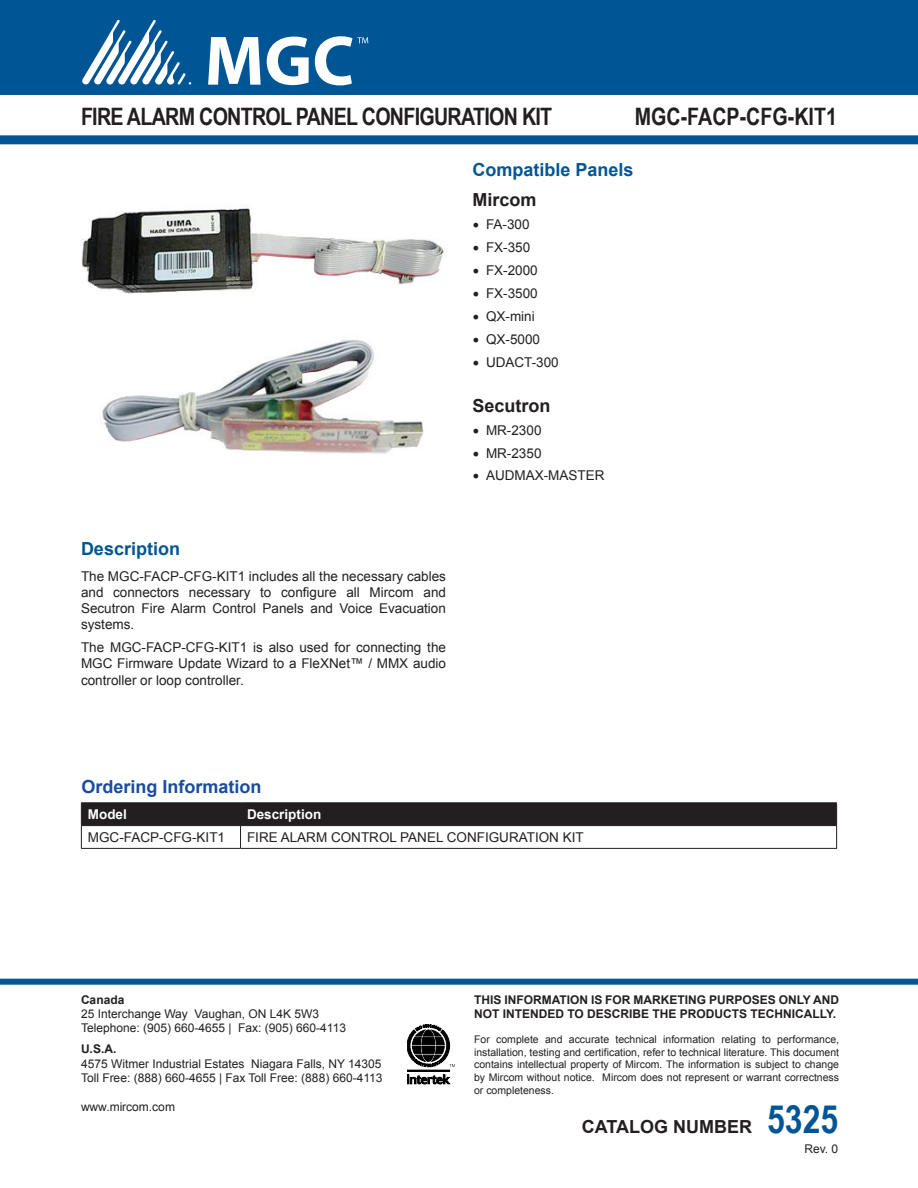
<style>
.page{position:relative;width:918px;height:1188px;background:#fff}
.page>*{position:absolute;margin:0;border:0;box-sizing:border-box;transform-origin:0 0}
.ParaStyle02-Leading{font:700 24px "Arial Narrow";letter-spacing:-.03em;color:#231f20}
.ParaStyle02-Leading-2{font:700 24px "Arial Narrow";color:#231f20}
.ParaStyle01-Leading{font:700 18px "Arial";color:#231f20}
.ParaStyle01-Leading-2{font:700 18px "Arial";color:#005595}
.ParaStyle01-Leading-3{font:700 18px "Arial";color:#184ca0}
.ParaStyle02-Leading-3{font:13.5px/16.2px "Arial";color:#231f20;text-align:justify}
.heading_2{font:700 13.5px "Arial";color:#fff}
.ParaStyle01-Leading-4{font:12px "Arial";color:#231f20}
.ParaStyle02-Leading-4{font:700 12px/14.4px "Arial";color:#231f20}
.ParaStyle01-Leading-5{font:700 12px "Arial";color:#231f20}
.ParaStyle02-Leading-5{font:10.5px/12.6px "Arial";color:#231f20;text-align:justify}
.s1{font-family:"Minion Pro";font-size:18px}
.s2{font-family:"Arial Narrow";font-size:39px;color:#005595}
</style>
<div class="page">
<svg style="left:407px;top:1075px;width:43px;height:9px"></svg>
<div style="left:407px;top:1070px;width:43px;height:1px;border:1px solid #000"></div>
<svg style="left:407px;top:1024px;width:48px;height:43px"></svg>
<div style="left:0;top:0;width:918px;height:94px;background:#005595"></div>
<svg style="left:82px;top:20px;width:109px;height:65px"></svg>
<svg style="left:208px;top:37px;width:53px;height:48px"></svg>
<svg style="left:267px;top:37px;width:42px;height:48px"></svg>
<svg style="left:315px;top:36px;width:53px;height:49px"></svg>
<div style="left:0;top:135px;width:918px;height:9px;background:#005595"></div>
<div style="left:0;top:979px;width:918px;height:6px;background:#005595"></div>
<img style="left:81px;top:208px;width:363px;height:86px">
<hr style="left:81px;top:802px;width:160px;height:1px;background:#231f20">
<hr style="left:241px;top:802px;width:596px;height:1px;background:#231f20">
<svg style="left:81px;top:803px;width:756px;height:45px"></svg>
<hr style="left:81px;top:848px;width:160px;height:1px;background:#231f20">
<hr style="left:241px;top:848px;width:596px;height:1px;background:#231f20">
<img style="left:101px;top:340px;width:323px;height:114px">
<p class="ParaStyle02-Leading" style="left:81px;top:99px;width:473px">FIRE ALARM CONTROL PANEL CONFIGURATION KIT</p>
<p class="ParaStyle02-Leading-2" style="left:635px;top:99px;width:204px">MGC-FACP-CFG-KIT1</p>
<p class="ParaStyle01-Leading-2" style="left:81px;top:537px;width:101px">Description</p>
<p class="ParaStyle02-Leading-3" style="left:81px;top:568px;width:367px">The MGC-FACP-CFG-KIT1 includes all the necessary cables and connectors necessary to configure all Mircom and Secutron Fire Alarm Control Panels and Voice Evacuation systems.</p>
<p class="ParaStyle02-Leading-3" style="left:81px;top:639px;width:367px">The MGC-FACP-CFG-KIT1 is also used for connecting the MGC Firmware Update Wizard to a FleXNet™ / MMX audio controller or loop controller.</p>
<p class="ParaStyle01-Leading-2" style="left:472px;top:157px;width:163px">Compatible Panels</p>
<p class="ParaStyle01-Leading" style="left:472px;top:188px;width:66px">Mircom</p>
<p class="ParaStyle02-Leading-3" style="left:472px;top:217px;width:59px"><span class="s1">•</span> FA-300</p>
<p class="ParaStyle02-Leading-3" style="left:472px;top:240px;width:59px"><span class="s1">•</span> FX-350</p>
<p class="ParaStyle02-Leading-3" style="left:472px;top:263px;width:67px"><span class="s1">•</span> FX-2000</p>
<p class="ParaStyle02-Leading-3" style="left:472px;top:286px;width:67px"><span class="s1">•</span> FX-3500</p>
<p class="ParaStyle02-Leading-3" style="left:472px;top:308px;width:64px"><span class="s1">•</span> QX-mini</p>
<p class="ParaStyle02-Leading-3" style="left:472px;top:331px;width:69px"><span class="s1">•</span> QX-5000</p>
<p class="ParaStyle02-Leading-3" style="left:472px;top:354px;width:88px"><span class="s1">•</span> UDACT-300</p>
<p class="ParaStyle01-Leading" style="left:472px;top:393px;width:80px">Secutron</p>
<p class="ParaStyle02-Leading-3" style="left:472px;top:422px;width:71px"><span class="s1">•</span> MR-2300</p>
<p class="ParaStyle02-Leading-3" style="left:472px;top:445px;width:71px"><span class="s1">•</span> MR-2350</p>
<p class="ParaStyle02-Leading-3" style="left:472px;top:468px;width:134px"><span class="s1">•</span> AUDMAX-MASTER</p>
<p class="ParaStyle01-Leading-3" style="left:82px;top:775px;width:182px">Ordering Information</p>
<p class="heading_2" style="left:88px;top:805px;width:41px">Model</p>
<p class="heading_2" style="left:247px;top:805px;width:76px">Description</p>
<p class="ParaStyle02-Leading-3" style="left:88px;top:829px;width:139px">MGC-FACP-CFG-KIT1</p>
<p class="ParaStyle02-Leading-3" style="left:247px;top:829px;width:338px">FIRE ALARM CONTROL PANEL CONFIGURATION KIT</p>
<p class="ParaStyle01-Leading-5" style="left:81px;top:991px;width:45px">Canada</p>
<p class="ParaStyle01-Leading-4" style="left:81px;top:1006px;width:240px">25 Interchange Way Vaughan, ON L4K 5W3</p>
<p class="ParaStyle01-Leading-4" style="left:81px;top:1020px;width:267px">Telephone: (905) 660-4655 | Fax: (905) 660-4113</p>
<p class="ParaStyle01-Leading-5" style="left:81px;top:1041px;width:37px">U.S.A.</p>
<p class="ParaStyle01-Leading-4" style="left:81px;top:1056px;width:302px">4575 Witmer Industrial Estates Niagara Falls, NY 14305</p>
<p class="ParaStyle01-Leading-4" style="left:81px;top:1070px;width:303px">Toll Free: (888) 660-4655 | Fax Toll Free: (888) 660-4113</p>
<p class="ParaStyle01-Leading-4" style="left:81px;top:1099px;width:95px">www.mircom.com</p>
<p class="ParaStyle02-Leading-4" style="left:474px;top:992px;width:367px">THIS INFORMATION IS FOR MARKETING PURPOSES ONLY AND<br>NOT INTENDED TO DESCRIBE THE PRODUCTS TECHNICALLY.</p>
<p class="ParaStyle02-Leading-5" style="left:474px;top:1033px;width:367px">For complete and accurate technical information relating to performance, installation, testing and certification, refer to technical literature. This document contains intellectual property of Mircom. The information is subject to change by Mircom without notice. Mircom does not represent or warrant correctness or completeness.</p>
<p class="ParaStyle01-Leading" style="left:582px;top:1115px;width:258px">CATALOG NUMBER <span class="s2">5325</span></p>
<p class="ParaStyle01-Leading-4" style="left:805px;top:1141px;width:35px">Rev. 0</p>
</div>
